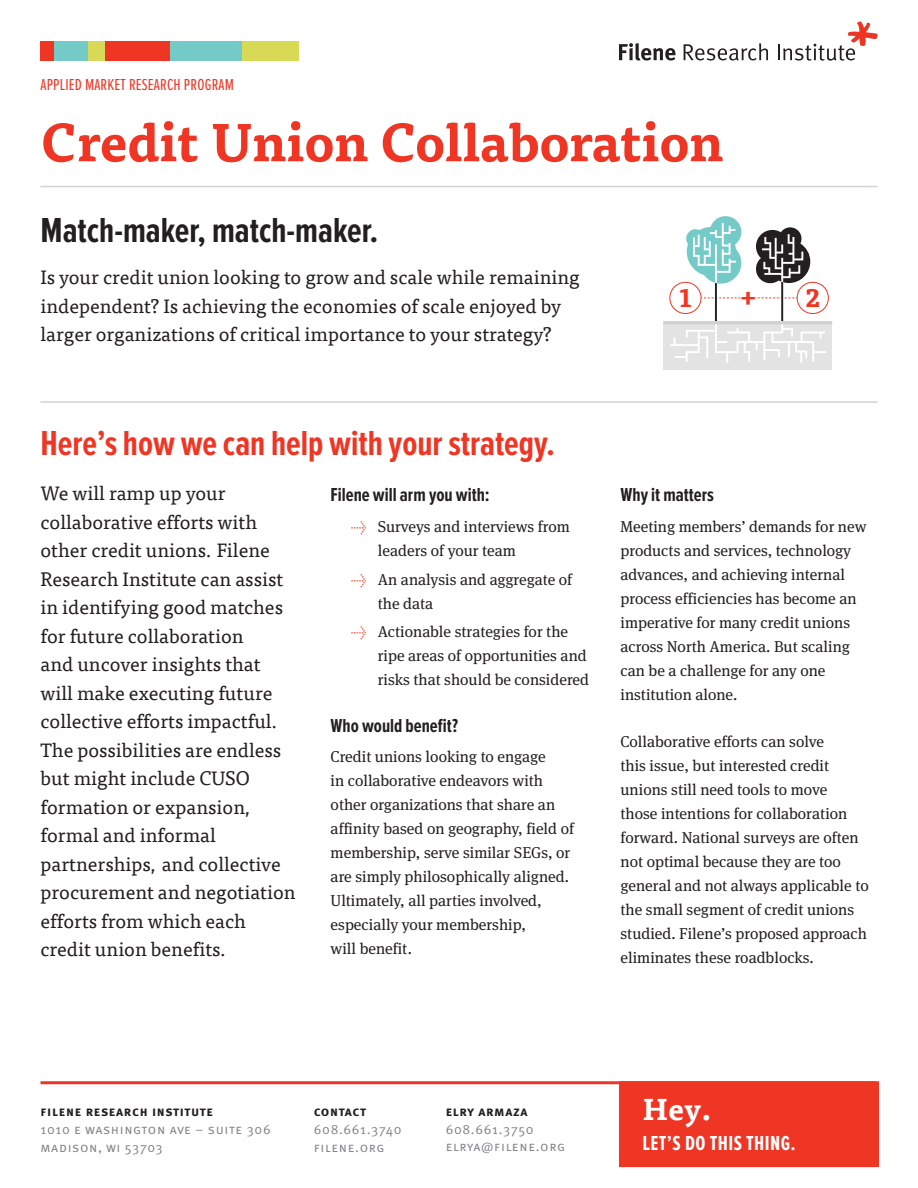
<style>
.page{position:relative;width:918px;height:1188px;background:#fff}
.page>*{position:absolute;margin:0;border:0;box-sizing:border-box;transform-origin:0 0}
.t1{font:700 52.5px "Tisa Offc Pro";color:#ef3524}
.t2{font:700 extra-condensed 36px "Proxima Nova";color:#ef3524}
.t3{font:700 extra-condensed 36px "Proxima Nova";color:#231f20}
.t4{font:700 30px "Tisa Offc Pro";color:#fff}
.t5{font:700 25.65px "Tisa Offc Pro";color:#ef3524}
.t6{font:700 extra-condensed 21px "Proxima Nova";letter-spacing:.02em;color:#fff}
.body2{font:19.5px/28.5px "Tisa Offc Pro";color:#231f20}
.t7{font:700 extra-condensed 19.5px "Proxima Nova";color:#231f20}
.subtitle{font:extra-condensed 16.5px "Proxima Nova";letter-spacing:.01em;color:#ef3524}
.body{font:15.75px/24px "Meta Serif Offc Pro";color:#231f20}
.t8{font:13.5px "Meta SC Offc Pro Normal";letter-spacing:.05em;color:#808285}
.t9{font:700 13.5px "Meta SC Offc Pro";letter-spacing:.045em;color:#231f20}
.s1{font-family:"Meta Serif Pro";color:#ef3524}
</style>
<div class="page">
<svg style="left:619px;top:43px;width:56px;height:18px"></svg>
<svg style="left:684px;top:43px;width:84px;height:18px"></svg>
<svg style="left:778px;top:21px;width:100px;height:40px"></svg>
<div style="left:40px;top:41px;width:14px;height:20px;background:#ef3524"></div>
<div style="left:87px;top:41px;width:19px;height:20px;background:#d8da55"></div>
<div style="left:54px;top:41px;width:33px;height:20px;background:#74cac7"></div>
<div style="left:106px;top:41px;width:64px;height:20px;background:#ef3524"></div>
<div style="left:242px;top:41px;width:57px;height:20px;background:#d8da55"></div>
<div style="left:170px;top:41px;width:72px;height:20px;background:#74cac7"></div>
<hr style="left:40px;top:401px;width:838px;height:2px;background:#d1d2d4">
<hr style="left:40px;top:186px;width:838px;height:1px;background:#d1d2d4">
<div style="left:670px;top:282px;width:31px;height:32px;border:1px solid #ef3524;border-radius:50%"></div>
<div style="left:797px;top:282px;width:31px;height:32px;border:1px solid #ef3524;border-radius:50%"></div>
<div style="left:710px;top:216px;width:31px;height:32px;background:#74cac7;border-radius:50%"></div>
<div style="left:664px;top:322px;width:168px;height:48px;background:#e2e3e2"></div>
<hr style="left:670px;top:344px;width:29px;height:2px;background:#fff">
<hr style="left:664px;top:321px;width:168px;height:3px;background:#d1d2d4">
<svg style="left:674px;top:221px;width:153px;height:142px"></svg>
<hr style="left:40px;top:1081px;width:836px;height:3px;background:#ef3524">
<div style="left:619px;top:1081px;width:260px;height:86px;background:#ef3524"></div>
<p class="subtitle" style="left:40px;top:76px;width:195px">APPLIED MARKET RESEARCH PROGRAM</p>
<p class="t1" style="left:40px;top:100px;width:685px">Credit Union Collaboration</p>
<p class="t3" style="left:40px;top:211px;width:339px">Match-maker, match-maker.</p>
<p class="body2" style="left:40px;top:262px;width:541px">Is your credit union looking to grow and scale while remaining independent? Is achieving the economies of scale enjoyed by larger organizations of critical importance to your strategy?</p>
<p class="t5" style="left:678px;top:277px;width:16px">1</p>
<p class="t5" style="left:741px;top:275px;width:16px">+</p>
<p class="t5" style="left:805px;top:277px;width:16px">2</p>
<p class="t2" style="left:40px;top:424px;width:516px">Here’s how we can help with your strategy.</p>
<p class="body2" style="left:40px;top:478px;width:257px">We will ramp up your collaborative efforts with other credit unions. Filene<br>Research Institute can assist in identifying good matches for future collaboration<br>and uncover insights that will make executing future collective efforts impactful.<br>The possibilities are endless but might include CUSO formation or expansion, formal and informal partnerships, and collective procurement and negotiation efforts from which each credit union benefits.</p>
<p class="t7" style="left:331px;top:484px;width:161px">Filene will arm you with:</p>
<p class="body" style="left:378px;top:515px;width:193px;text-indent:-27px"><span class="s1">→</span> Surveys and interviews from leaders of your team</p>
<p class="body" style="left:378px;top:567px;width:196px;text-indent:-27px"><span class="s1">→</span> An analysis and aggregate of the data</p>
<p class="body" style="left:378px;top:620px;width:213px;text-indent:-27px"><span class="s1">→</span> Actionable strategies for the ripe areas of opportunities and risks that should be considered</p>
<p class="t7" style="left:331px;top:715px;width:129px">Who would benefit?</p>
<p class="body" style="left:331px;top:745px;width:245px">Credit unions looking to engage<br>in collaborative endeavors with other organizations that share an affinity based on geography, field of membership, serve similar SEGs, or are simply philosophically aligned.<br>Ultimately, all parties involved, especially your membership,<br>will benefit.</p>
<p class="t7" style="left:621px;top:484px;width:95px">Why it matters</p>
<p class="body" style="left:621px;top:515px;width:247px">Meeting members’ demands for new products and services, technology advances, and achieving internal process efficiencies has become an imperative for many credit unions across North America. But scaling can be a challenge for any one institution alone.</p>
<p class="body" style="left:621px;top:729px;width:250px">Collaborative efforts can solve<br>this issue, but interested credit unions still need tools to move<br>those intentions for collaboration forward. National surveys are often not optimal because they are too general and not always applicable to the small segment of credit unions studied. Filene’s proposed approach eliminates these roadblocks.</p>
<p class="t9" style="left:40px;top:1104px;width:174px">filene research institute</p>
<p class="t8" style="left:40px;top:1122px;width:232px">1010 e washington ave – suite 306</p>
<p class="t8" style="left:40px;top:1140px;width:124px">madison, wi 53703</p>
<p class="t9" style="left:314px;top:1104px;width:54px">contact</p>
<p class="t8" style="left:314px;top:1122px;width:89px">608.661.3740</p>
<p class="t8" style="left:314px;top:1140px;width:72px">filene.org</p>
<p class="t9" style="left:446px;top:1104px;width:83px">elry armaza</p>
<p class="t8" style="left:446px;top:1122px;width:89px">608.661.3750</p>
<p class="t8" style="left:446px;top:1138px;width:121px">elrya@filene.org</p>
<p class="t4" style="left:642px;top:1085px;width:72px">Hey.</p>
<p class="t6" style="left:642px;top:1132px;width:155px">LET’S DO THIS THING.</p>
</div>
